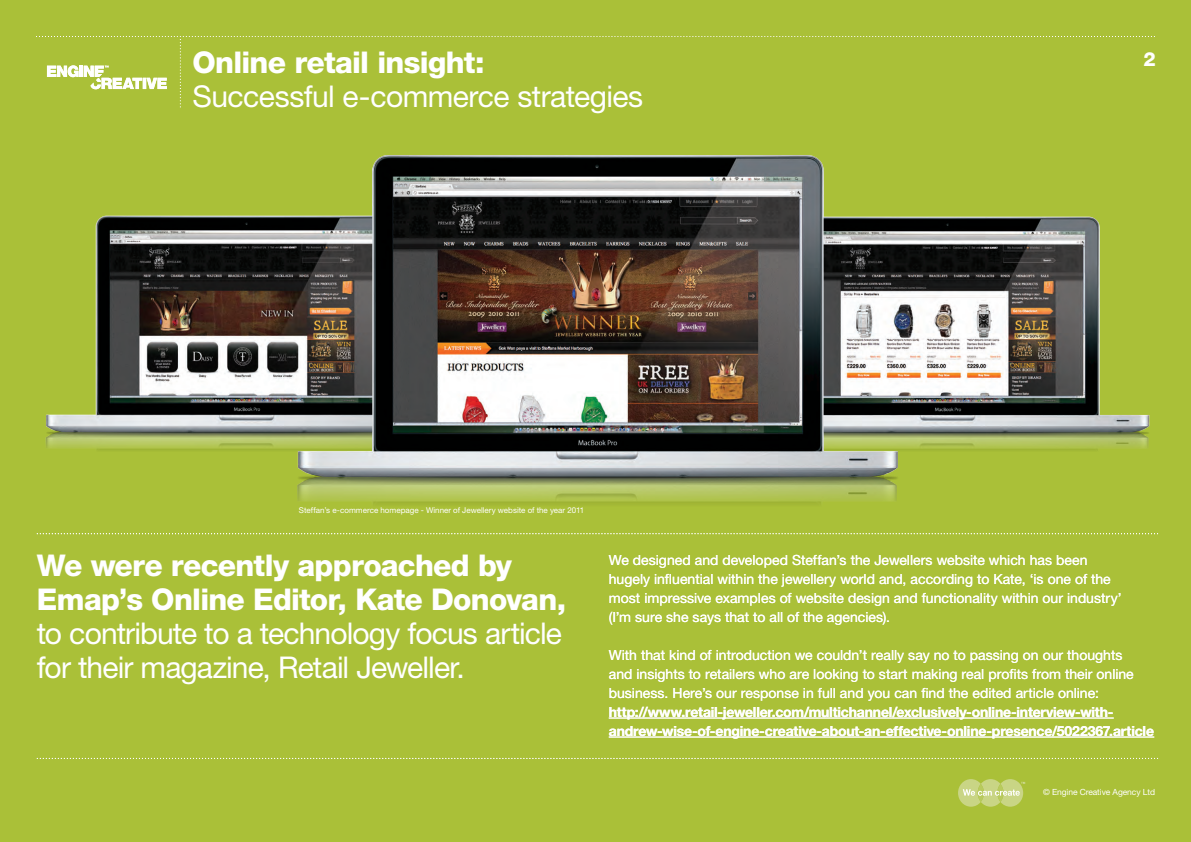
<style>
.page{position:relative;width:1191px;height:842px;background:#aac038}
.page>*{position:absolute;margin:0;border:0;box-sizing:border-box;transform-origin:0 0}
.t1{font:30px/34px "Helvetica Neue LT Std";letter-spacing:-.025em;color:#fff}
.t2{font:800 30px "Helvetica Neue LT Std";letter-spacing:-.025em;color:#fff}
.t3{font:800 19.5px "Helvetica Neue LT Std";color:#fff}
.t4{font:14px/19px "Helvetica Neue LT Std";color:#fff}
.t5{font:8.5px "Helvetica Neue LT Std";letter-spacing:-.01em;color:#fff}
.t6{font:8px "Helvetica Neue LT Std";color:#fff}
.s1{font-weight:800}
.s2{font-weight:700}
</style>
<div class="page">
<svg style="left:958px;top:779px;width:67px;height:28px"></svg>
<img style="left:45px;top:215px;width:241px;height:235px">
<img style="left:910px;top:216px;width:240px;height:234px">
<img style="left:286px;top:155px;width:624px;height:348px">
<svg style="left:36px;top:36px;width:1119px;height:71px"></svg>
<hr style="left:609px;top:718px;width:504px;height:1px;background:#fff">
<hr style="left:609px;top:737px;width:545px;height:1px;background:#fff">
<svg style="left:37px;top:533px;width:1121px;height:1px"></svg>
<svg style="left:37px;top:758px;width:1121px;height:1px"></svg>
<p class="t2" style="left:192px;top:45px;width:294px">Online retail insight:</p>
<p class="t3" style="left:1143px;top:47px;width:14px">2</p>
<p class="t1" style="left:192px;top:79px;width:452px">Successful e-commerce strategies</p>
<p class="t6" style="left:299px;top:505px;width:287px">Steffan’s e-commerce homepage - Winner of Jewellery website of the year 2011</p>
<p class="t1" style="left:37px;top:548px;width:531px"><span class="s1">We were recently approached by Emap’s Online Editor, Kate Donovan, </span>to contribute to a technology focus article for their magazine, Retail Jeweller.</p>
<p class="t4" style="left:609px;top:550px;width:514px">We designed and developed Steffan’s the Jewellers website which has been hugely influential within the jewellery world and, according to Kate, ‘is one of the most impressive examples of website design and functionality within our industry’ (I’m sure she says that to all of the agencies).</p>
<p class="t4" style="left:609px;top:645px;width:547px">With that kind of introduction we couldn’t really say no to passing on our thoughts<br>and insights to retailers who are looking to start making real profits from their online business. Here’s our response in full and you can find the edited article online: <span class="s2">http://www.retail-jeweller.com/multichannel/exclusively-online-interview-with&shy;andrew-wise-of-engine-creative-about-an-effective-online-presence/5022367.article</span></p>
<p class="t5" style="left:1043px;top:787px;width:113px">© Engine Creative Agency Ltd</p>
</div>
